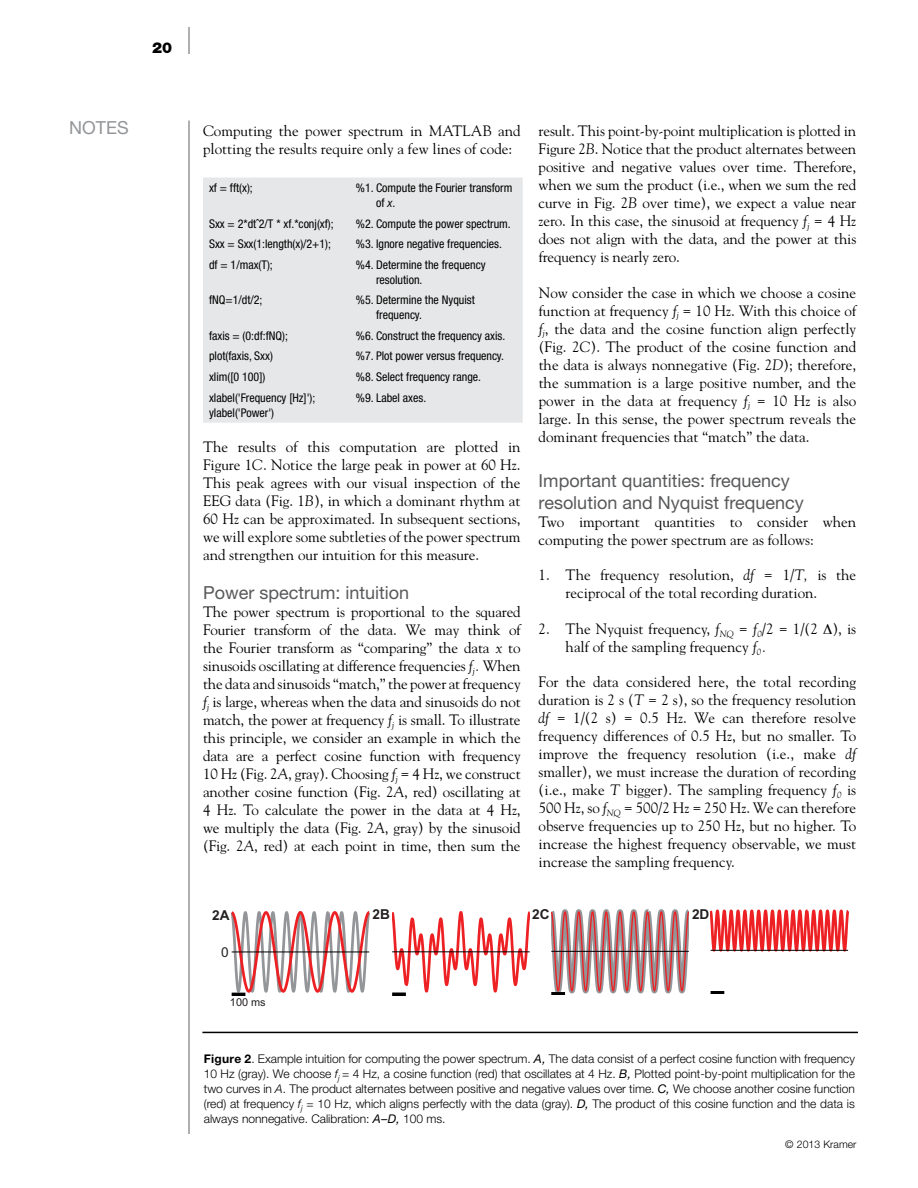
<style>
.page{position:relative;width:918px;height:1188px;background:#fff}
.page>*{position:absolute;margin:0;border:0;box-sizing:border-box;transform-origin:0 0}
.t1{font:18px/21.6px "Helvetica Neue LT Std";color:#58595b}
.t2{font:18px "Helvetica Neue LT Std";color:#939598}
.t3{font:15px/18px "Goudy";color:#000;text-align:justify}
.t4{font:900 15px "Helvetica Neue LT Std";color:#000}
.t5{font:700 13.65px "Arial";color:#221f1f}
.t6{font:13.65px "Arial";color:#221f1f}
.t7{font:300 12px/15px "Helvetica Neue LT Std";color:#000;text-align:justify}
.t8{font:condensed 12px/15px "Helvetica Neue LT Std";color:#000}
.t9{font:10.95px "Arial";color:#221f1f}
.t10{font:300 10.5px "Helvetica Neue LT Std";color:#000}
.s1{font-style:italic;font-stretch:normal}
.s2{font-style:italic}
.s3{font-weight:700}
.s4{font-weight:400;font-style:italic}
</style>
<div class="page">
<hr style="left:188px;top:27px;width:2px;height:27px;background:#939598">
<hr style="left:188px;top:121px;width:2px;height:1013px;background:#939598">
<div style="left:203px;top:178px;width:320px;height:245px;background:#e6e7e8"></div>
<svg style="left:232px;top:911px;width:137px;height:84px"></svg>
<hr style="left:232px;top:952px;width:137px;height:1px;background:#000">
<svg style="left:392px;top:911px;width:138px;height:84px"></svg>
<hr style="left:392px;top:951px;width:138px;height:1px;background:#000">
<svg style="left:551px;top:909px;width:138px;height:85px"></svg>
<hr style="left:551px;top:992px;width:14px;height:3px;background:#000">
<hr style="left:551px;top:951px;width:138px;height:1px;background:#000">
<svg style="left:711px;top:909px;width:137px;height:43px"></svg>
<svg style="left:711px;top:991px;width:13px;height:3px"></svg>
<hr style="left:711px;top:950px;width:137px;height:1px;background:#000">
<hr style="left:202px;top:1032px;width:656px;height:1px;background:#000">
<p class="t4" style="left:152px;top:39px;width:22px">20</p>
<p class="t2" style="left:69px;top:117px;width:59px">Notes</p>
<p class="t3" style="left:203px;top:122px;width:319px">Computing the power spectrum in MATLAB and plotting the results require only a few lines of code:</p>
<p class="t8" style="left:209px;top:180px;width:45px">xf = fft(x);</p>
<p class="t8" style="left:376px;top:180px;width:138px;text-indent:-20px">%1. Compute the Fourier transform of <span class="s1">x</span>.</p>
<p class="t8" style="left:209px;top:216px;width:126px">Sxx = 2*dtˆ2/T * xf.*conj(xf);</p>
<p class="t8" style="left:356px;top:216px;width:156px">%2. Compute the power spectrum.</p>
<p class="t8" style="left:209px;top:236px;width:124px">Sxx = Sxx(1:length(x)/2+1);</p>
<p class="t8" style="left:356px;top:236px;width:147px">%3. Ignore negative frequencies.</p>
<p class="t8" style="left:209px;top:257px;width:65px">df = 1/max(T);</p>
<p class="t8" style="left:376px;top:257px;width:111px;text-indent:-20px">%4. Determine the frequency resolution.</p>
<p class="t8" style="left:209px;top:293px;width:55px">fNQ=1/dt/2;</p>
<p class="t8" style="left:376px;top:293px;width:100px;text-indent:-20px">%5. Determine the Nyquist frequency.</p>
<p class="t8" style="left:209px;top:328px;width:80px">faxis = (0:df:fNQ);</p>
<p class="t8" style="left:356px;top:328px;width:151px">%6. Construct the frequency axis.</p>
<p class="t8" style="left:209px;top:349px;width:65px">plot(faxis, Sxx)</p>
<p class="t8" style="left:356px;top:349px;width:150px">%7. Plot power versus frequency.</p>
<p class="t8" style="left:209px;top:369px;width:58px">xlim([0 100])</p>
<p class="t8" style="left:356px;top:369px;width:127px">%8. Select frequency range.</p>
<p class="t8" style="left:209px;top:390px;width:108px">xlabel('Frequency [Hz]'); ylabel('Power')</p>
<p class="t8" style="left:356px;top:390px;width:72px">%9. Label axes.</p>
<p class="t3" style="left:203px;top:438px;width:319px">The results of this computation are plotted in Figure 1<span class="s2">C</span>. Notice the large peak in power at 60 Hz.<br>This peak agrees with our visual inspection of the EEG data (Fig. 1<span class="s2">B</span>), in which a dominant rhythm at 60 Hz can be approximated. In subsequent sections, we will explore some subtleties of the power spectrum and strengthen our intuition for this measure.</p>
<p class="t1" style="left:203px;top:582px;width:208px">Power spectrum: intuition</p>
<p class="t3" style="left:203px;top:603px;width:319px">The power spectrum is proportional to the squared Fourier transform of the data. We may think of the Fourier transform as “comparing” the data <span class="s2">x</span> to sinusoids oscillating at difference frequencies <span class="s2">f</span><sub>j</sub><span class="s2">.</span> When the data and sinusoids “match,” the power at frequency <span class="s2">f</span><sub>j</sub> is large, whereas when the data and sinusoids do not match, the power at frequency <span class="s2">f</span><sub>j</sub> is small. To illustrate this principle, we consider an example in which the data are a perfect cosine function with frequency 10 Hz (Fig. 2<span class="s2">A</span>, gray). Choosing <span class="s2">f</span><sub>j</sub> = 4 Hz, we construct another cosine function (Fig. 2<span class="s2">A</span>, red) oscillating at 4 Hz. To calculate the power in the data at 4 Hz, we multiply the data (Fig. 2<span class="s2">A</span>, gray) by the sinusoid (Fig. 2<span class="s2">A</span>, red) at each point in time, then sum the</p>
<p class="t3" style="left:539px;top:122px;width:319px">result. This point-by-point multiplication is plotted in Figure 2<span class="s2">B</span>. Notice that the product alternates between positive and negative values over time. Therefore, when we sum the product (i.e., when we sum the red curve in Fig. 2<span class="s2">B</span> over time), we expect a value near zero. In this case, the sinusoid at frequency <span class="s2">f</span><sub>j</sub> = 4 Hz does not align with the data, and the power at this frequency is nearly zero.</p>
<p class="t3" style="left:539px;top:283px;width:319px">Now consider the case in which we choose a cosine function at frequency <span class="s2">f</span><sub>j</sub> = 10 Hz. With this choice of <span class="s2">f</span><sub>j</sub>, the data and the cosine function align perfectly (Fig. 2<span class="s2">C</span>). The product of the cosine function and the data is always nonnegative (Fig. 2<span class="s2">D</span>); therefore, the summation is a large positive number, and the power in the data at frequency <span class="s2">f</span><sub>j</sub> = 10 Hz is also large. In this sense, the power spectrum reveals the dominant frequencies that “match” the data.</p>
<p class="t1" style="left:539px;top:470px;width:267px">Important quantities: frequency resolution and Nyquist frequency</p>
<p class="t3" style="left:539px;top:512px;width:319px">Two important quantities to consider when computing the power spectrum are as follows:</p>
<p class="t3" style="left:566px;top:566px;width:292px;text-indent:-27px">1. The frequency resolution, <span class="s2">df</span> = 1/<span class="s2">T,</span> is the reciprocal of the total recording duration.</p>
<p class="t3" style="left:566px;top:619px;width:292px;text-indent:-27px">2. The Nyquist frequency, <span class="s2">f</span><sub>NQ</sub> = <span class="s2">f</span><sub>0</sub>/2 = 1/(2 ∆), is half of the sampling frequency <span class="s2">f</span><sub>0</sub><span class="s2">.</span></p>
<p class="t3" style="left:539px;top:673px;width:319px">For the data considered here, the total recording duration is 2 s (<span class="s2">T</span> = 2 s), so the frequency resolution <span class="s2">df</span> = 1/(2 s) = 0.5 Hz. We can therefore resolve frequency differences of 0.5 Hz, but no smaller. To improve the frequency resolution (i.e., make <span class="s2">df </span>smaller), we must increase the duration of recording (i.e., make <span class="s2">T</span> bigger). The sampling frequency <span class="s2">f</span><sub>0</sub> is 500 Hz, so <span class="s2">f</span><sub>NQ</sub> = 500/2 Hz = 250 Hz. We can therefore observe frequencies up to 250 Hz, but no higher. To increase the highest frequency observable, we must increase the sampling frequency.</p>
<p class="t5" style="left:212px;top:906px;width:19px">2A</p>
<p class="t5" style="left:373px;top:905px;width:19px">2B</p>
<p class="t5" style="left:532px;top:905px;width:19px">2C</p>
<p class="t5" style="left:692px;top:905px;width:19px">2D</p>
<p class="t6" style="left:221px;top:944px;width:9px">0</p>
<p class="t9" style="left:230px;top:995px;width:37px">100 ms</p>
<p class="t7" style="left:204px;top:1051px;width:653px"><span class="s3">Figure 2</span>. Example intuition for computing the power spectrum. <span class="s4">A,</span> The data consist of a perfect cosine function with frequency 10 Hz (gray). We choose <span class="s2">f</span><sub>j</sub> = 4 Hz, a cosine function (red) that oscillates at 4 Hz. <span class="s4">B,</span> Plotted point-by-point multiplication for the two curves in <span class="s2">A</span>. The product alternates between positive and negative values over time. <span class="s4">C,</span> We choose another cosine function (red) at frequency <span class="s2">f</span><sub>j</sub> = 10 Hz, which aligns perfectly with the data (gray). <span class="s4">D,</span> The product of this cosine function and the data is always nonnegative. Calibration: <span class="s4">A–D,</span> 100 ms.</p>
<p class="t10" style="left:785px;top:1138px;width:73px">© 2013 Kramer</p>
</div>
